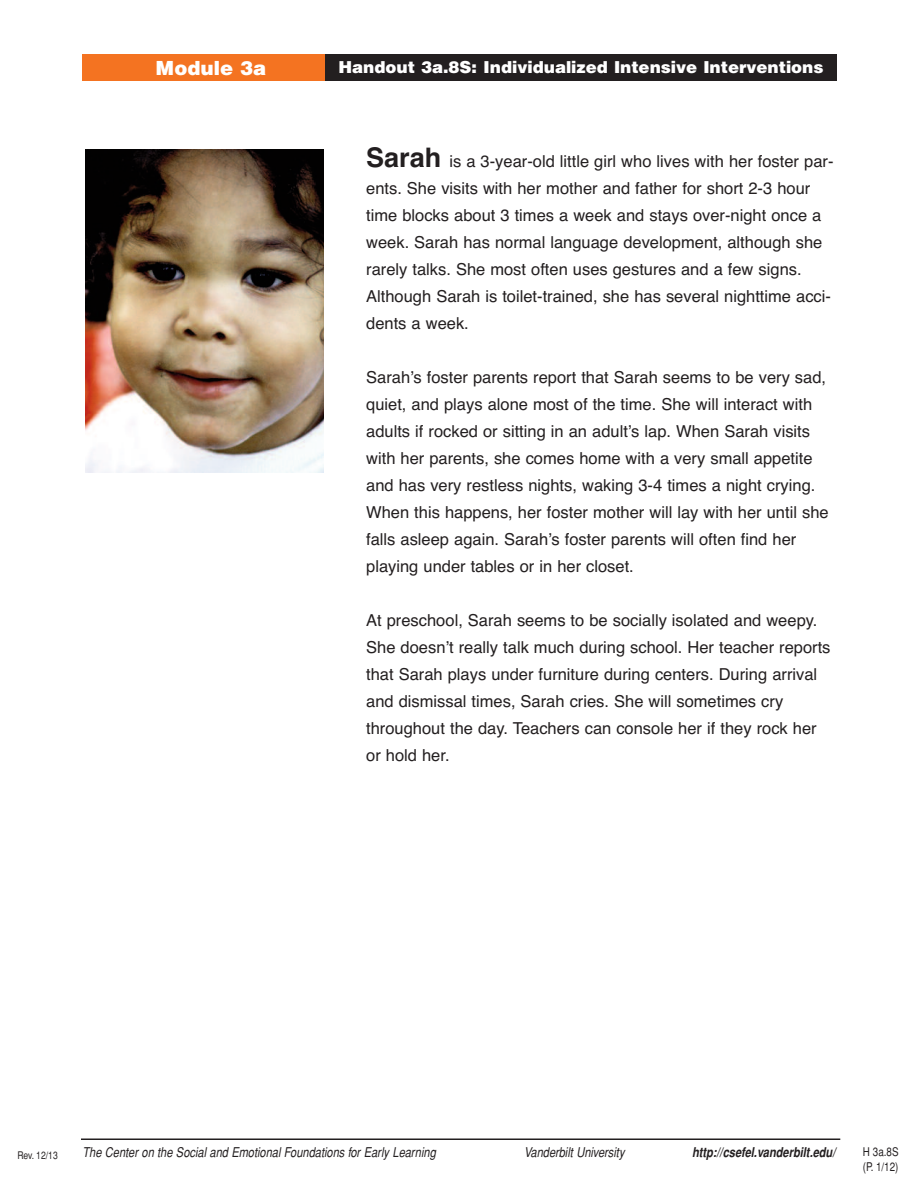
<style>
.page{position:relative;width:918px;height:1188px;background:#fff}
.page>*{position:absolute;margin:0;border:0;box-sizing:border-box;transform-origin:0 0}
.t1{font:900 19.5px "Helios";color:#fff}
.t2{font:16.5px/27px "Helvetica";color:#231f20}
.t3{font:900 16.5px "Helios";color:#fff}
.t4{font:italic condensed 13.5px "Helvetica";color:#231f20}
.t5{font:italic 700 condensed 13.5px "Helvetica";color:#231f20}
.t6{font:condensed 12px/14.4px "Helvetica";color:#231f20}
.t7{font:condensed 10.5px "Helvetica";color:#231f20}
.s1{font-weight:700;font-size:27px}
</style>
<div class="page">
<div style="left:82px;top:54px;width:755px;height:27px;background:#231f20"></div>
<div style="left:82px;top:54px;width:243px;height:27px;background:#f47321"></div>
<hr style="left:81px;top:1138px;width:759px;height:2px;background:#231f20">
<img style="left:86px;top:149px;width:238px;height:323px">
<p class="t1" style="left:156px;top:55px;width:112px">Module 3a</p>
<p class="t3" style="left:338px;top:57px;width:487px">Handout 3a.8S: Individualized Intensive Interventions</p>
<p class="t2" style="left:366px;top:148px;width:469px"><span class="s1">Sarah</span> is a 3-year-old little girl who lives with her foster par&shy;ents. She visits with her mother and father for short 2-3 hour time blocks about 3 times a week and stays over-night once a week. Sarah has normal language development, although she rarely talks. She most often uses gestures and a few signs.<br>Although Sarah is toilet-trained, she has several nighttime acci&shy;dents a week.</p>
<p class="t2" style="left:366px;top:364px;width:464px">Sarah’s foster parents report that Sarah seems to be very sad, quiet, and plays alone most of the time. She will interact with adults if rocked or sitting in an adult’s lap. When Sarah visits with her parents, she comes home with a very small appetite and has very restless nights, waking 3-4 times a night crying.<br>When this happens, her foster mother will lay with her until she falls asleep again. Sarah’s foster parents will often find her playing under tables or in her closet.</p>
<p class="t2" style="left:366px;top:607px;width:466px">At preschool, Sarah seems to be socially isolated and weepy.<br>She doesn’t really talk much during school. Her teacher reports that Sarah plays under furniture during centers. During arrival and dismissal times, Sarah cries. She will sometimes cry throughout the day. Teachers can console her if they rock her or hold her.</p>
<p class="t7" style="left:17px;top:1149px;width:42px">Rev. 12/13</p>
<p class="t4" style="left:82px;top:1145px;width:355px">The Center on the Social and Emotional Foundations for Early Learning</p>
<p class="t4" style="left:524px;top:1145px;width:102px">Vanderbilt University</p>
<p class="t5" style="left:692px;top:1145px;width:145px">http://csefel.vanderbilt.edu/</p>
<p class="t6" style="left:863px;top:1145px;width:37px">H 3a.8S (P. 1/12)</p>
</div>
